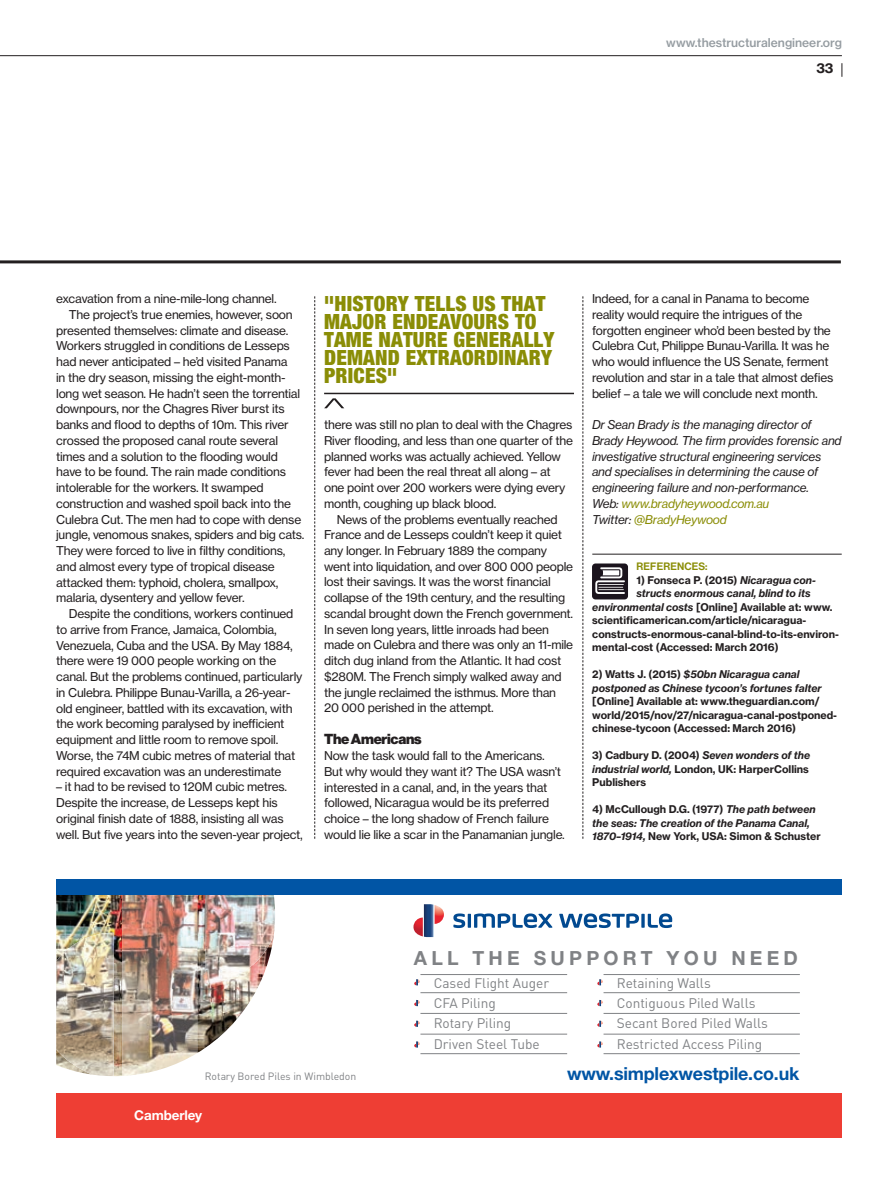
<style>
.page{position:relative;width:895px;height:1192px;background:#fff}
.page>*{position:absolute;margin:0;border:0;box-sizing:border-box;transform-origin:0 0}
.t1{font:900 condensed 21px/18px "Helvetica Neue";letter-spacing:.01em;color:#8a8d06}
.t2{font:700 19.5px "Helvetica Neue LT Std";letter-spacing:.22em;color:#808285}
.t3{font:700 18px "Helvetica Neue LT Std";letter-spacing:-.01em;color:#0155a5}
.t4{font:14.25px "N Haas Grotesk DS Std 95 Blk";letter-spacing:-.02em;color:#231f20}
.t5{font:13.8px/20.2px "DIN";color:#808285}
.t6{font:700 13.5px "Helvetica Neue LT Std";letter-spacing:-.01em;color:#fff}
.t7{font:13.5px "N Haas Grotesk TX Std 75 Bd";color:#231f20}
.t8{font:12px/15.8px "N Haas Grotesk TX Std 55 Rg";letter-spacing:-.02em;color:#231f20}
.t9{font:12px/15.8px "N Haas Grotesk TX Std 56 It";letter-spacing:-.02em;color:#231f20}
.t10{font:12px "N Haas Grotesk TX Std 65 Md";color:#959ca1}
.t11{font:10.5px/13.5px "N Haas Grotesk TX Std 75 Bd";color:#231f20}
.t12{font:10.5px/13.5px "N Haas Grotesk TX Std 76 Bd It";color:#231f20}
.t13{font:10.5px "DIN";color:#808285}
.t14{font:10.5px "N Haas Grotesk DS Std 65 Md";letter-spacing:.015em;color:#8a8d06}
.s1{color:#8a8d06}
.s2{font-family:"N Haas Grotesk TX Std 76 Bd It"}
.s3{font-family:"N Haas Grotesk TX Std 75 Bd"}
</style>
<div class="page">
<svg style="left:841px;top:63px;width:1px;height:14px"></svg>
<hr style="left:0;top:55px;width:841px;height:1px;background:#231f20">
<svg style="left:314px;top:296px;width:1px;height:543px"></svg>
<svg style="left:582px;top:296px;width:1px;height:543px"></svg>
<hr style="left:0;top:260px;width:840px;height:3px;background:#231f20">
<hr style="left:592px;top:554px;width:249px;height:1px;background:#231f20">
<div style="left:591px;top:563px;width:36px;height:36px;background:#1b141d;border-radius:3px"></div>
<svg style="left:595px;top:567px;width:29px;height:27px"></svg>
<hr style="left:324px;top:393px;width:249px;height:1px;background:#231f20">
<svg style="left:324px;top:398px;width:20px;height:10px"></svg>
<img style="left:56px;top:894px;width:205px;height:182px">
<img style="left:122px;top:894px;width:75px;height:182px">
<img style="left:56px;top:932px;width:58px;height:144px">
<img style="left:205px;top:935px;width:69px;height:47px">
<img style="left:205px;top:894px;width:73px;height:41px">
<div style="left:56px;top:1093px;width:785px;height:45px;background:#ee3e34"></div>
<svg style="left:453px;top:913px;width:99px;height:15px"></svg>
<svg style="left:559px;top:913px;width:113px;height:15px"></svg>
<svg style="left:413px;top:904px;width:30px;height:33px"></svg>
<div style="left:56px;top:878px;width:785px;height:16px;background:#0155a5"></div>
<hr style="left:420px;top:992px;width:147px;height:1px;background:#808285">
<hr style="left:420px;top:974px;width:147px;height:1px;background:#808285">
<hr style="left:420px;top:1013px;width:147px;height:1px;background:#808285">
<hr style="left:420px;top:1033px;width:147px;height:1px;background:#808285">
<hr style="left:420px;top:1053px;width:147px;height:1px;background:#808285">
<hr style="left:603px;top:992px;width:196px;height:1px;background:#808285">
<hr style="left:603px;top:974px;width:196px;height:1px;background:#808285">
<hr style="left:603px;top:1013px;width:196px;height:1px;background:#808285">
<hr style="left:603px;top:1033px;width:196px;height:1px;background:#808285">
<hr style="left:603px;top:1053px;width:196px;height:1px;background:#808285">
<svg style="left:414px;top:979px;width:5px;height:6px"></svg>
<svg style="left:414px;top:1000px;width:5px;height:6px"></svg>
<svg style="left:414px;top:1020px;width:5px;height:7px"></svg>
<svg style="left:414px;top:1041px;width:5px;height:6px"></svg>
<svg style="left:597px;top:979px;width:5px;height:6px"></svg>
<svg style="left:597px;top:1000px;width:5px;height:6px"></svg>
<svg style="left:597px;top:1020px;width:5px;height:7px"></svg>
<svg style="left:597px;top:1041px;width:5px;height:6px"></svg>
<p class="t10" style="left:665px;top:38px;width:177px">www.thestructuralengineer.org</p>
<p class="t7" style="left:816px;top:63px;width:19px">33</p>
<p class="t8" style="left:56px;top:292px;width:222px">excavation from a nine-mile-long channel.</p>
<p class="t8" style="left:69px;top:308px;width:225px">The project’s true enemies, however, soon</p>
<p class="t8" style="left:56px;top:323px;width:233px">presented themselves: climate and disease.</p>
<p class="t8" style="left:56px;top:339px;width:235px">Workers struggled in conditions de Lesseps</p>
<p class="t8" style="left:56px;top:355px;width:233px">had never anticipated – he’d visited Panama</p>
<p class="t8" style="left:56px;top:371px;width:231px">in the dry season, missing the eight-month-</p>
<p class="t8" style="left:56px;top:386px;width:245px">long wet season. He hadn’t seen the torrential</p>
<p class="t8" style="left:56px;top:402px;width:230px">downpours, nor the Chagres River burst its</p>
<p class="t8" style="left:56px;top:418px;width:234px">banks and flood to depths of 10m. This river</p>
<p class="t8" style="left:56px;top:434px;width:223px">crossed the proposed canal route several</p>
<p class="t8" style="left:56px;top:449px;width:223px">times and a solution to the flooding would</p>
<p class="t8" style="left:56px;top:465px;width:231px">have to be found. The rain made conditions</p>
<p class="t8" style="left:56px;top:481px;width:209px">intolerable for the workers. It swamped</p>
<p class="t8" style="left:56px;top:496px;width:236px">construction and washed spoil back into the</p>
<p class="t8" style="left:56px;top:512px;width:246px">Culebra Cut. The men had to cope with dense</p>
<p class="t8" style="left:56px;top:528px;width:249px">jungle, venomous snakes, spiders and big cats.</p>
<p class="t8" style="left:56px;top:544px;width:230px">They were forced to live in filthy conditions,</p>
<p class="t8" style="left:56px;top:559px;width:220px">and almost every type of tropical disease</p>
<p class="t8" style="left:56px;top:575px;width:224px">attacked them: typhoid, cholera, smallpox,</p>
<p class="t8" style="left:56px;top:591px;width:190px">malaria, dysentery and yellow fever.</p>
<p class="t8" style="left:69px;top:607px;width:226px">Despite the conditions, workers continued</p>
<p class="t8" style="left:56px;top:622px;width:222px">to arrive from France, Jamaica, Colombia,</p>
<p class="t8" style="left:56px;top:638px;width:238px">Venezuela, Cuba and the USA. By May 1884,</p>
<p class="t8" style="left:56px;top:654px;width:221px">there were 19 000 people working on the</p>
<p class="t8" style="left:56px;top:670px;width:248px">canal. But the problems continued, particularly</p>
<p class="t8" style="left:56px;top:685px;width:236px">in Culebra. Philippe Bunau-Varilla, a 26-year-</p>
<p class="t8" style="left:56px;top:701px;width:238px">old engineer, battled with its excavation, with</p>
<p class="t8" style="left:56px;top:717px;width:230px">the work becoming paralysed by inefficient</p>
<p class="t8" style="left:56px;top:733px;width:223px">equipment and little room to remove spoil.</p>
<p class="t8" style="left:56px;top:748px;width:240px">Worse, the 74M cubic metres of material that</p>
<p class="t8" style="left:56px;top:764px;width:226px">required excavation was an underestimate</p>
<p class="t8" style="left:56px;top:780px;width:248px">– it had to be revised to 120M cubic metres.<br>Despite the increase, de Lesseps kept his original finish date of 1888, insisting all was well. But five years into the seven-year project,</p>
<h1 class="t1" style="left:324px;top:294px;width:232px">"HISTORY TELLS US THAT<br>MAJOR ENDEAVOURS TO<br>TAME NATURE GENERALLY<br>DEMAND EXTRAORDINARY<br>PRICES"</h1>
<p class="t8" style="left:324px;top:418px;width:250px">there was still no plan to deal with the Chagres River flooding, and less than one quarter of the planned works was actually achieved. Yellow fever had been the real threat all along – at one point over 200 workers were dying every month, coughing up black blood.</p>
<p class="t8" style="left:324px;top:512px;width:250px;text-indent:13px">News of the problems eventually reached France and de Lesseps couldn’t keep it quiet any longer. In February 1889 the company went into liquidation, and over 800 000 people lost their savings. It was the worst financial collapse of the 19th century, and the resulting scandal brought down the French government.<br>In seven long years, little inroads had been made on Culebra and there was only an 11-mile ditch dug inland from the Atlantic. It had cost $280M. The French simply walked away and the jungle reclaimed the isthmus. More than 20 000 perished in the attempt.</p>
<p class="t4" style="left:324px;top:734px;width:99px">The Americans</p>
<p class="t8" style="left:324px;top:749px;width:242px">Now the task would fall to the Americans.<br>But why would they want it? The USA wasn’t interested in a canal, and, in the years that followed, Nicaragua would be its preferred choice – the long shadow of French failure would lie like a scar in the Panamanian jungle.</p>
<p class="t8" style="left:591px;top:292px;width:243px">Indeed, for a canal in Panama to become reality would require the intrigues of the forgotten engineer who’d been bested by the Culebra Cut, Philippe Bunau-Varilla. It was he who would influence the US Senate, ferment revolution and star in a tale that almost defies belief – a tale we will conclude next month.</p>
<p class="t9" style="left:591px;top:418px;width:251px">Dr Sean Brady is the managing director of Brady Heywood. The firm provides forensic and investigative structural engineering services and specialises in determining the cause of engineering failure and non-performance.<br>Web: <span class="s1">www.bradyheywood.com.au<br></span>Twitter: <span class="s1">@BradyHeywood</span></p>
<p class="t14" style="left:636px;top:562px;width:72px">REFERENCES:</p>
<p class="t11" style="left:636px;top:574px;width:181px">1) Fonseca P. (2015) <span class="s2">Nicaragua con-</span></p>
<p class="t12" style="left:636px;top:587px;width:175px">structs enormous canal, blind to its</p>
<p class="t11" style="left:592px;top:601px;width:248px"><span class="s2">environmental costs</span> [Online] Available at: www. scientificamerican.com/article/nicaragua&shy;constructs-enormous-canal-blind-to-its-environ&shy;mental-cost (Accessed: March 2016)</p>
<p class="t12" style="left:592px;top:668px;width:231px"><span class="s3">2) Watts J. (2015)</span> $50bn Nicaragua canal postponed as Chinese tycoon’s fortunes falter</p>
<p class="t11" style="left:592px;top:695px;width:246px">[Online] Available at: www.theguardian.com/ world/2015/nov/27/nicaragua-canal-postponed&shy;chinese-tycoon (Accessed: March 2016)</p>
<p class="t11" style="left:592px;top:749px;width:219px">3) Cadbury D. (2004) <span class="s2">Seven wonders of the industrial world,</span> London, UK: HarperCollins<br>Publishers</p>
<p class="t11" style="left:592px;top:803px;width:225px">4) McCullough D.G. (1977) <span class="s2">The path between</span></p>
<p class="t12" style="left:592px;top:817px;width:219px">the seas: The creation of the Panama Canal,</p>
<p class="t11" style="left:592px;top:830px;width:230px"><span class="s2">1870–1914,</span> New York, USA: Simon &amp; Schuster</p>
<h2 class="t2" style="left:413px;top:947px;width:385px">ALL THE SUPPORT YOU NEED</h2>
<p class="t5" style="left:433px;top:974px;width:117px">Cased Flight Auger<br>CFA Piling<br>Rotary Piling<br>Driven Steel Tube</p>
<p class="t5" style="left:616px;top:974px;width:153px">Retaining Walls<br>Contiguous Piled Walls<br>Secant Bored Piled Walls<br>Restricted Access Piling</p>
<p class="t13" style="left:205px;top:1072px;width:153px">Rotary Bored Piles in Wimbledon</p>
<h3 class="t3" style="left:566px;top:1063px;width:234px">www.simplexwestpile.co.uk</h3>
<p class="t6" style="left:134px;top:1107px;width:69px">Camberley</p>
</div>
